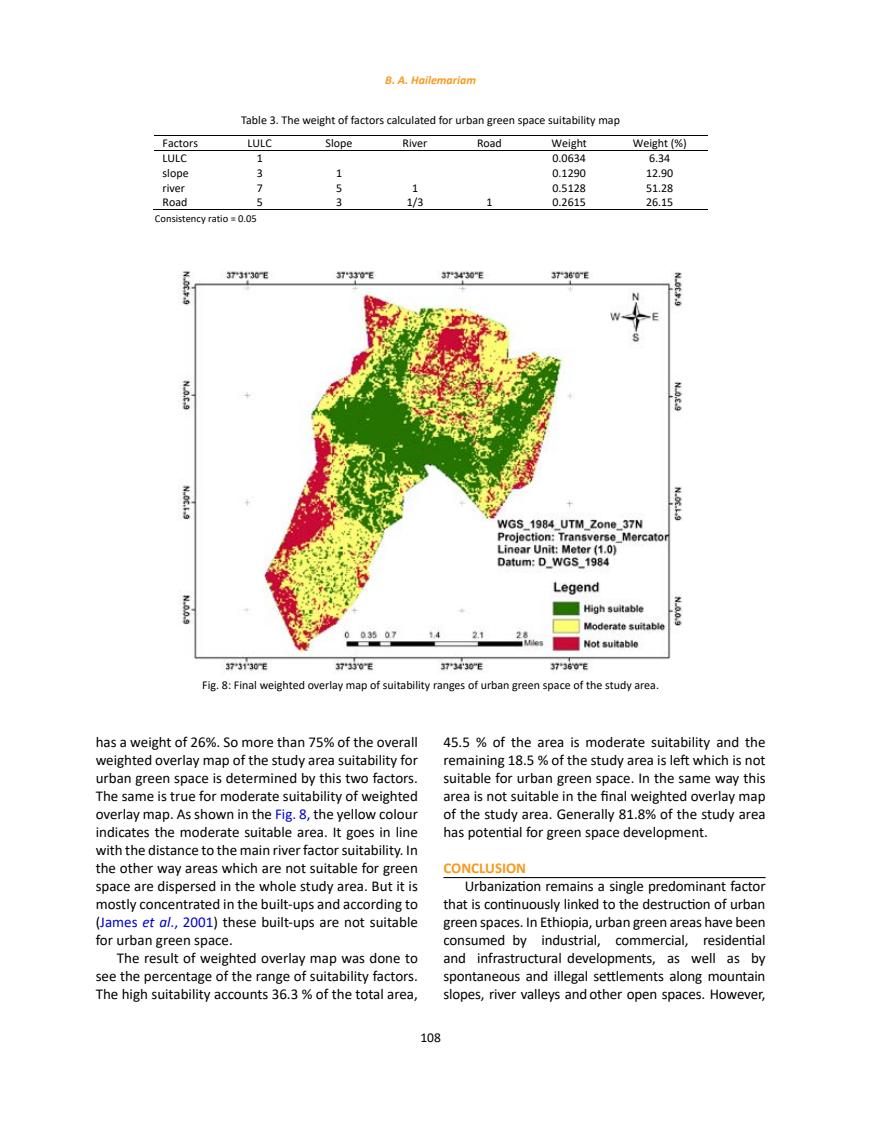
<style>
.page{position:relative;width:872px;height:1127px;background:#fff}
.page>*{position:absolute;margin:0;border:0;box-sizing:border-box;transform-origin:0 0}
.t1{font:15px/18px "Calibri";color:#000;text-align:justify}
.t2{font:700 15px "Calibri";color:#f8991d}
.t3{font:13.5px "Calibri";color:#000}
.t4{font:12px "Calibri";color:#000}
.t5{font:italic 700 12px "Calibri";color:#f8991d}
.t6{font:10.5px "Calibri";color:#000}
.s1{color:#00c}
.s2{font-style:italic;color:#00c}
</style>
<div class="page">
<hr style="left:443px;top:877px;width:322px;height:1px;background:#000">
<hr style="left:154px;top:135px;width:65px;height:1px;background:#000">
<hr style="left:220px;top:135px;width:80px;height:1px;background:#000">
<hr style="left:301px;top:135px;width:77px;height:1px;background:#000">
<hr style="left:378px;top:135px;width:74px;height:1px;background:#000">
<hr style="left:453px;top:135px;width:74px;height:1px;background:#000">
<hr style="left:527px;top:135px;width:85px;height:1px;background:#000">
<hr style="left:612px;top:135px;width:95px;height:1px;background:#000">
<hr style="left:154px;top:150px;width:65px;height:1px;background:#000">
<hr style="left:220px;top:150px;width:80px;height:1px;background:#000">
<hr style="left:301px;top:150px;width:77px;height:1px;background:#000">
<hr style="left:378px;top:150px;width:74px;height:1px;background:#000">
<hr style="left:453px;top:150px;width:74px;height:1px;background:#000">
<hr style="left:527px;top:150px;width:85px;height:1px;background:#000">
<hr style="left:612px;top:150px;width:95px;height:1px;background:#000">
<hr style="left:153px;top:209px;width:66px;height:1px;background:#000">
<hr style="left:219px;top:209px;width:81px;height:1px;background:#000">
<hr style="left:300px;top:209px;width:78px;height:1px;background:#000">
<hr style="left:377px;top:209px;width:75px;height:1px;background:#000">
<hr style="left:452px;top:209px;width:75px;height:1px;background:#000">
<hr style="left:526px;top:209px;width:86px;height:1px;background:#000">
<hr style="left:611px;top:209px;width:96px;height:1px;background:#000">
<img style="left:178px;top:271px;width:505px;height:401px">
<p class="t5" style="left:385px;top:72px;width:92px">B. A. Hailemariam</p>
<p class="t4" style="left:241px;top:111px;width:380px">Table 3. The weight of factors calculated for urban green space suitability map</p>
<p class="t4" style="left:163px;top:135px;width:37px">Factors</p>
<p class="t4" style="left:248px;top:135px;width:26px">LULC</p>
<p class="t4" style="left:325px;top:135px;width:28px">Slope</p>
<p class="t4" style="left:402px;top:135px;width:26px">River</p>
<p class="t4" style="left:477px;top:135px;width:26px">Road</p>
<p class="t4" style="left:551px;top:135px;width:37px">Weight</p>
<p class="t4" style="left:633px;top:135px;width:55px">Weight (%)</p>
<p class="t4" style="left:163px;top:150px;width:26px">LULC</p>
<p class="t4" style="left:257px;top:150px;width:8px">1</p>
<p class="t4" style="left:552px;top:150px;width:35px">0.0634</p>
<p class="t4" style="left:649px;top:150px;width:23px">6.34</p>
<p class="t4" style="left:163px;top:165px;width:28px">slope</p>
<p class="t4" style="left:257px;top:165px;width:8px">3</p>
<p class="t4" style="left:336px;top:165px;width:8px">1</p>
<p class="t4" style="left:552px;top:165px;width:35px">0.1290</p>
<p class="t4" style="left:646px;top:165px;width:29px">12.90</p>
<p class="t4" style="left:163px;top:179px;width:24px">river</p>
<p class="t4" style="left:257px;top:179px;width:8px">7</p>
<p class="t4" style="left:336px;top:179px;width:8px">5</p>
<p class="t4" style="left:412px;top:179px;width:8px">1</p>
<p class="t4" style="left:552px;top:179px;width:35px">0.5128</p>
<p class="t4" style="left:646px;top:179px;width:29px">51.28</p>
<p class="t4" style="left:163px;top:194px;width:26px">Road</p>
<p class="t4" style="left:257px;top:194px;width:8px">5</p>
<p class="t4" style="left:336px;top:194px;width:8px">3</p>
<p class="t4" style="left:407px;top:194px;width:18px">1/3</p>
<p class="t4" style="left:486px;top:194px;width:8px">1</p>
<p class="t4" style="left:552px;top:194px;width:35px">0.2615</p>
<p class="t4" style="left:646px;top:194px;width:29px">26.15</p>
<p class="t6" style="left:155px;top:212px;width:103px">Consistency ratio = 0.05</p>
<p class="t4" style="left:202px;top:676px;width:458px">Fig. 8: Final weighted overlay map of suitability ranges of urban green space of the study area.</p>
<p class="t1" style="left:96px;top:732px;width:324px">has a weight of 26%. So more than 75% of the overall weighted overlay map of the study area suitability for urban green space is determined by this two factors.<br>The same is true for moderate suitability of weighted overlay map. As shown in the <span class="s1">Fig. 8,</span> the yellow colour indicates the moderate suitable area. It goes in line with the distance to the main river factor suitability. In the other way areas which are not suitable for green space are dispersed in the whole study area. But it is mostly concentrated in the built-ups and according to (<span class="s1">James</span> <span class="s2">et al</span><span class="s1">., 2001</span>) these built-ups are not suitable for urban green space.</p>
<p class="t1" style="left:96px;top:948px;width:324px;text-indent:21px">The result of weighted overlay map was done to see the percentage of the range of suitability factors.<br>The high suitability accounts 36.3 % of the total area,</p>
<p class="t1" style="left:443px;top:732px;width:324px">45.5 % of the area is moderate suitability and the remaining 18.5 % of the study area is left which is not suitable for urban green space. In the same way this area is not suitable in the final weighted overlay map of the study area. Generally 81.8% of the study area has potential for green space development.</p>
<p class="t2" style="left:443px;top:857px;width:84px">CONCLUSION</p>
<p class="t1" style="left:443px;top:876px;width:324px;text-indent:21px">Urbanization remains a single predominant factor that is continuously linked to the destruction of urban green spaces. In Ethiopia, urban green areas have been consumed by industrial, commercial, residential and infrastructural developments, as well as by spontaneous and illegal settlements along mountain slopes, river valleys and other open spaces. However,</p>
<p class="t3" style="left:420px;top:1028px;width:22px">108</p>
</div>
